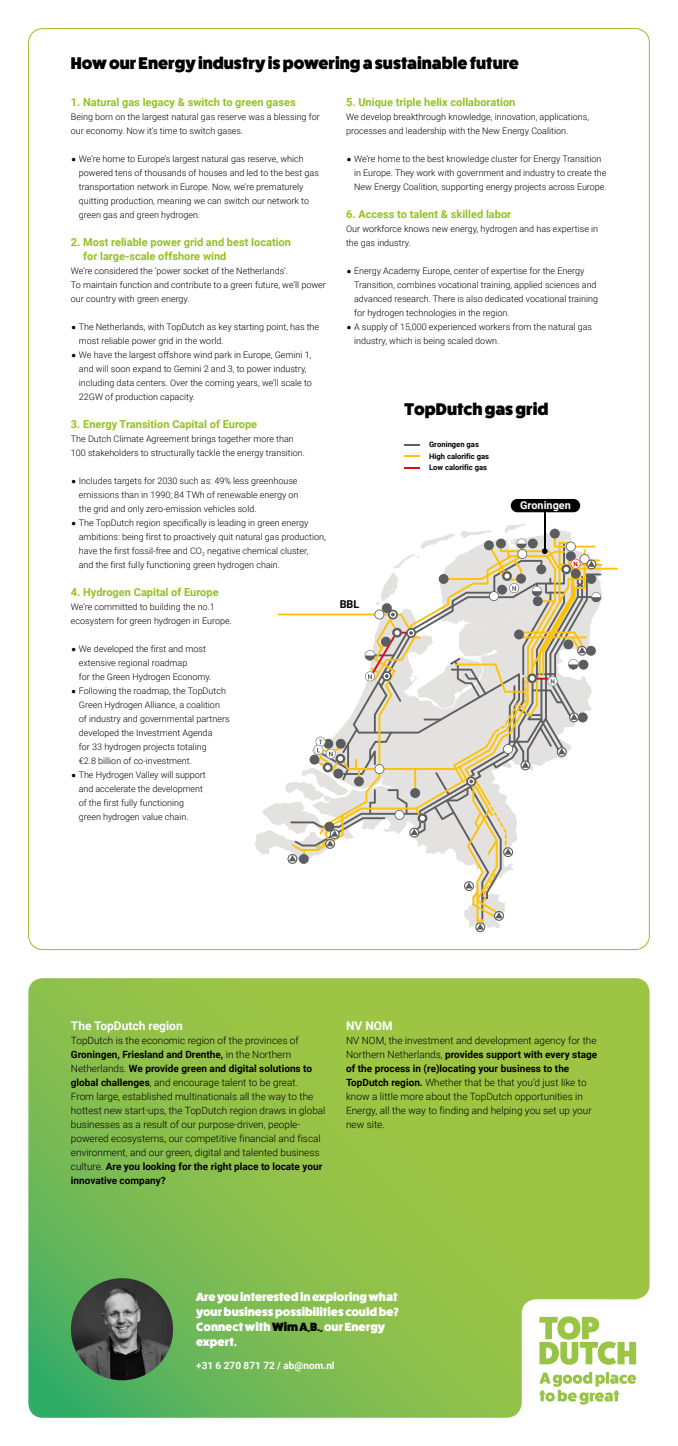
<style>
.page{position:relative;width:678px;height:1446px;background:#fff}
.page>*{position:absolute;margin:0;border:0;box-sizing:border-box;transform-origin:0 0}
.t1{font:800 17px "Fat Frank";color:#000}
.t2{font:800 12px/15px "Fat Frank";color:#fff}
.t3{font:700 12px "Roboto";color:#fff}
.t4{font:700 11px/14px "Roboto";color:#95c11f}
.t5{font:700 10.8px "Roboto";color:#fff}
.t6{font:700 10.8px "Roboto";color:#000}
.t7{font:300 10px/14px "Roboto";color:#000}
.t8{font:700 10px "Roboto";color:#fff}
.t9{font:300 9px/14px "Roboto";color:#000}
.t10{font:700 7.6px/11.4px "Roboto";color:#000}
.s1{font-size:18px}
.s2{font-weight:700}
.s3{color:#000}
</style>
<div class="page">
<svg style="left:28px;top:978px;width:621px;height:439px;background:#91c353"></svg>
<hr style="left:544px;top:499px;width:1px;height:52px;background:#000">
<svg style="left:254px;top:524px;width:363px;height:408px"></svg>
<div style="left:510px;top:499px;width:70px;height:13px;background:#000;border-radius:7px"></div>
<img style="left:71px;top:1278px;width:102px;height:102px;border-radius:51px">
<svg style="left:404px;top:444px;width:16px;height:2px"></svg>
<svg style="left:404px;top:455px;width:16px;height:2px"></svg>
<svg style="left:404px;top:467px;width:16px;height:2px"></svg>
<h1 class="t1" style="left:71px;top:54px;width:449px">How our Energy industry is powering a sustainable future</h1>
<p class="t4" style="left:71px;top:95px;width:226px">1. Natural gas legacy &amp; switch to green gases</p>
<p class="t9" style="left:71px;top:109px;width:250px">Being born on the largest natural gas reserve was a blessing for our economy. Now it’s time to switch gases.</p>
<p class="t9" style="left:79px;top:151px;width:241px;text-indent:-8px"><span class="s1">•</span> We’re home to Europe’s largest natural gas reserve, which powered tens of thousands of houses and led to the best gas transportation network in Europe. Now, we’re prematurely quitting production, meaning we can switch our network to green gas and green hydrogen.</p>
<p class="t4" style="left:83px;top:235px;width:209px;text-indent:-12px">2. Most reliable power grid and best location for large-scale offshore wind</p>
<p class="t9" style="left:71px;top:263px;width:256px">We’re considered the ‘power socket of the Netherlands’.<br>To maintain function and contribute to a green future, we’ll power our country with green energy.</p>
<p class="t9" style="left:79px;top:319px;width:242px;text-indent:-8px"><span class="s1">•</span> The Netherlands, with TopDutch as key starting point, has the most reliable power grid in the world.</p>
<p class="t9" style="left:79px;top:347px;width:234px;text-indent:-8px"><span class="s1">•</span> We have the largest offshore wind park in Europe, Gemini 1, and will soon expand to Gemini 2 and 3, to power industry, including data centers. Over the coming years, we’ll scale to 22GW of production capacity.</p>
<p class="t4" style="left:71px;top:417px;width:188px">3. Energy Transition Capital of Europe</p>
<p class="t9" style="left:71px;top:431px;width:235px">The Dutch Climate Agreement brings together more than<br>100 stakeholders to structurally tackle the energy transition.</p>
<p class="t9" style="left:79px;top:473px;width:221px;text-align:justify;text-indent:-8px"><span class="s1">•</span> Includes targets for 2030 such as: 49% less greenhouse emissions than in 1990; 84 TWh of renewable energy on the grid and only zero-emission vehicles sold.</p>
<p class="t9" style="left:79px;top:515px;width:248px;text-indent:-8px"><span class="s1">•</span> The TopDutch region specifically is leading in green energy ambitions: being first to proactively quit natural gas production, have the first fossil-free and CO<sub>2</sub> negative chemical cluster,<br>and the first fully functioning green hydrogen chain.</p>
<p class="t4" style="left:71px;top:585px;width:149px">4. Hydrogen Capital of Europe</p>
<p class="t9" style="left:71px;top:599px;width:162px">We’re committed to building the no.1 ecosystem for green hydrogen in Europe.</p>
<p class="t9" style="left:79px;top:641px;width:134px;text-indent:-8px"><span class="s1">•</span> We developed the first and most extensive regional roadmap<br>for the Green Hydrogen Economy.</p>
<p class="t9" style="left:79px;top:683px;width:152px;text-indent:-8px"><span class="s1">•</span> Following the roadmap, the TopDutch Green Hydrogen Alliance, a coalition of industry and governmental partners developed the Investment Agenda<br>for 33 hydrogen projects totaling<br>€2.8 billion of co-investment.</p>
<p class="t9" style="left:79px;top:767px;width:129px;text-indent:-8px"><span class="s1">•</span> The Hydrogen Valley will support and accelerate the development of the first fully functioning green hydrogen value chain.</p>
<p class="t4" style="left:346px;top:95px;width:171px">5. Unique triple helix collaboration</p>
<p class="t9" style="left:346px;top:109px;width:244px">We develop breakthrough knowledge, innovation, applications, processes and leadership with the New Energy Coalition.</p>
<p class="t9" style="left:354px;top:151px;width:254px;text-indent:-8px"><span class="s1">•</span> We’re home to the best knowledge cluster for Energy Transition in Europe. They work with government and industry to create the<br>New Energy Coalition, supporting energy projects across Europe.</p>
<p class="t4" style="left:346px;top:207px;width:167px">6. Access to talent &amp; skilled labor</p>
<p class="t9" style="left:346px;top:221px;width:253px">Our workforce knows new energy, hydrogen and has expertise in the gas industry.</p>
<p class="t9" style="left:354px;top:263px;width:245px;text-indent:-8px"><span class="s1">•</span> Energy Academy Europe, center of expertise for the Energy Transition, combines vocational training, applied sciences and advanced research. There is also dedicated vocational training for hydrogen technologies in the region.</p>
<p class="t9" style="left:354px;top:319px;width:239px;text-indent:-8px"><span class="s1">•</span> A supply of 15,000 experienced workers from the natural gas industry, which is being scaled down.</p>
<h1 class="t1" style="left:404px;top:399px;width:145px">TopDutch gas grid</h1>
<p class="t10" style="left:429px;top:438px;width:61px">Groningen gas<br>High calorific gas<br>Low calorific gas</p>
<p class="t6" style="left:339px;top:596px;width:21px">BBL</p>
<p class="t5" style="left:520px;top:498px;width:52px">Groningen</p>
<h2 class="t3" style="left:71px;top:1017px;width:113px">The TopDutch region</h2>
<p class="t7" style="left:71px;top:1033px;width:256px">TopDutch is the economic region of the provinces of <span class="s2">Groningen, Friesland and Drenthe,</span> in the Northern Netherlands. <span class="s2">We provide green and digital solutions to global challenges</span>, and encourage talent to be great.<br>From large, established multinationals all the way to the hottest new start-ups, the TopDutch region draws in global businesses as a result of our purpose-driven, people&shy;powered ecosystems, our competitive financial and fiscal environment, and our green, digital and talented business culture. <span class="s2">Are you looking for the right place to locate your innovative company?</span></p>
<h2 class="t3" style="left:346px;top:1017px;width:48px">NV NOM</h2>
<p class="t7" style="left:346px;top:1033px;width:252px">NV NOM, the investment and development agency for the Northern Netherlands, <span class="s2">provides support with every stage of the process in (re)locating your business to the TopDutch region.</span> Whether that be that you’d just like to know a little more about the TopDutch opportunities in Energy, all the way to finding and helping you set up your new site.</p>
<h2 class="t2" style="left:196px;top:1289px;width:204px">Are you interested in exploring what your business possibilities could be?<br>Connect with <span class="s3">Wim A,B.,</span> our Energy expert.</h2>
<p class="t8" style="left:196px;top:1359px;width:140px">+31 6 270 871 72 / ab@nom.nl</p>
</div>
